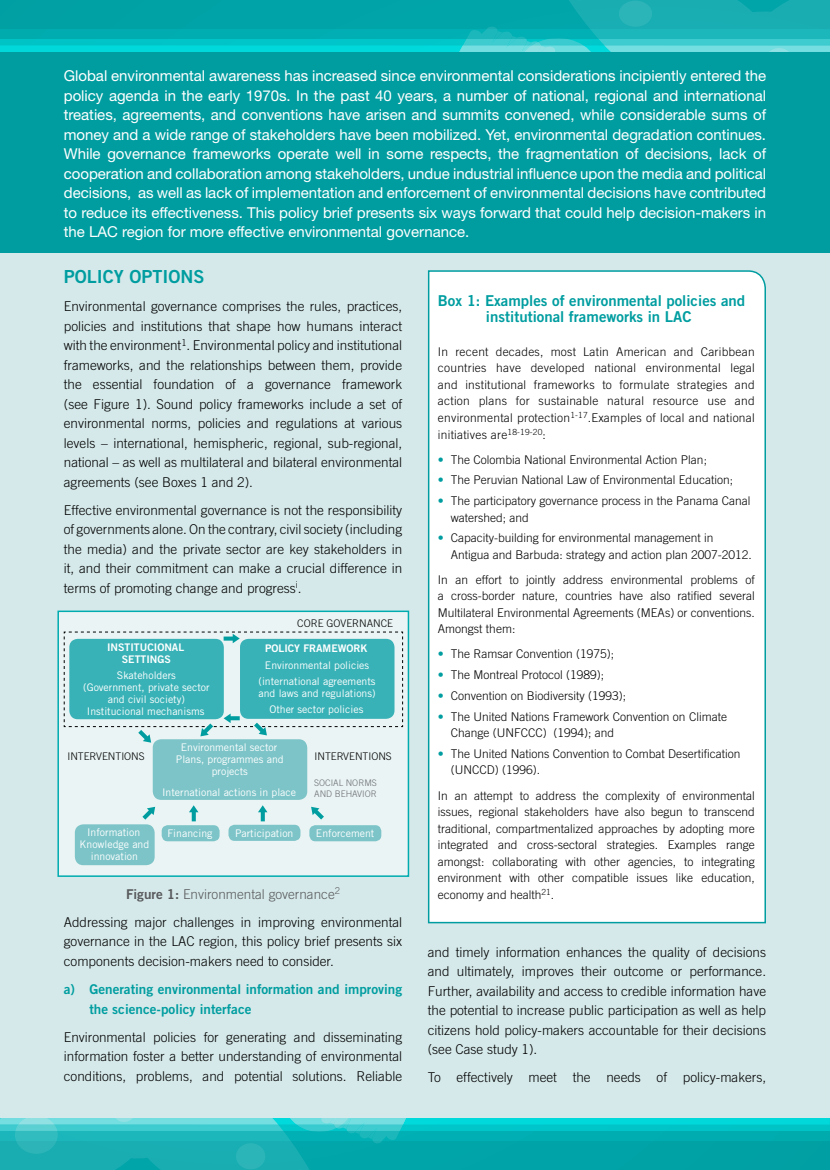
<style>
.page{position:relative;width:830px;height:1170px;background:#fff}
.page>*{position:absolute;margin:0;border:0;box-sizing:border-box;transform-origin:0 0}
.t1{font:18px "Trade Gothic LT Std Bd 2";color:#009da0}
.t2{font:15px/19.5px "Helvetica Neue LT Std";color:#fff;text-align:justify}
.t3{font:15px/16.5px "Trade Gothic LT Std Bd 2";color:#009da0;text-align:center}
.t4{font:300 13.5px/19.5px "Trade Gothic LT Std";color:#000;text-align:justify}
.t5{font:13.5px/19.5px "Trade Gothic LT Std Bd 2";color:#009da0}
.t6{font:300 13.5px "Trade Gothic LT Std";color:#58595b}
.t7{font:300 12px/16.5px "Trade Gothic LT Std";color:#000}
.t8{font:10.5px/12px "Trade Gothic LT Std";color:#fff;text-align:center}
.t9{font:300 10.5px "Trade Gothic LT Std";color:#000}
.t10{font:10.5px/12px "Trade Gothic LT Std Bd 2";color:#fff;text-align:center}
.t11{font:300 9.45px "Trade Gothic LT Std";color:#58595b}
.t12{font:300 9px/10.8px "Trade Gothic LT Std";color:#6d6e71}
.s1{font-family:"Trade Gothic LT Std Bd 2";font-weight:400;color:#009da0}
.s2{font-family:"Trade Gothic LT Std Bd 2";font-weight:400}
</style>
<div class="page">
<div style="left:0;top:179px;width:829px;height:939px;background:#d6e9ea"></div>
<div style="left:0;top:0;width:829px;height:252px;background:#009da0"></div>
<svg style="left:0;top:1140px;width:829px;height:30px;background:#09a7ab"></svg>
<svg style="left:0;top:1118px;width:829px;height:22px;background:#1dc4c7"></svg>
<svg style="left:0;top:0;width:829px;height:52px"></svg>
<svg style="left:0;top:30px;width:829px;height:21px;background:#18c2c6"></svg>
<div style="left:427px;top:270px;width:339px;height:654px;background:#fff"></div>
<div style="left:57px;top:610px;width:352px;height:266px;background:#eaf4f4;border:2px solid #00abaf"></div>
<div style="left:153px;top:739px;width:154px;height:60px;background:#7cc4c8;border-radius:9px"></div>
<div style="left:75px;top:824px;width:79px;height:41px;background:#7cc4c8;border-radius:9px"></div>
<div style="left:162px;top:825px;width:57px;height:16px;background:#7cc4c8;border-radius:6px"></div>
<div style="left:228px;top:824px;width:72px;height:16px;background:#7cc4c8;border-radius:6px"></div>
<div style="left:309px;top:825px;width:72px;height:16px;background:#7cc4c8;border-radius:6px"></div>
<svg style="left:258px;top:805px;width:9px;height:16px"></svg>
<svg style="left:189px;top:805px;width:9px;height:16px"></svg>
<svg style="left:311px;top:806px;width:13px;height:13px"></svg>
<svg style="left:142px;top:806px;width:13px;height:13px"></svg>
<svg style="left:63px;top:631px;width:340px;height:111px"></svg>
<p class="t2" style="left:64px;top:66px;width:703px">Global environmental awareness has increased since environmental considerations incipiently entered the policy agenda in the early 1970s. In the past 40 years, a number of national, regional and international treaties, agreements, and conventions have arisen and summits convened, while considerable sums of money and a wide range of stakeholders have been mobilized. Yet, environmental degradation continues.<br>While governance frameworks operate well in some respects, the fragmentation of decisions, lack of cooperation and collaboration among stakeholders, undue industrial influence upon the media and political decisions, as well as lack of implementation and enforcement of environmental decisions have contributed to reduce its effectiveness. This policy brief presents six ways forward that could help decision-makers in the LAC region for more effective environmental governance.</p>
<h1 class="t1" style="left:64px;top:266px;width:142px">Policy optionS</h1>
<p class="t4" style="left:64px;top:296px;width:340px">Environmental governance comprises the rules, practices, policies and institutions that shape how humans interact with the environment<sup>1</sup>. Environmental policy and institutional frameworks, and the relationships between them, provide the essential foundation of a governance framework (see Figure 1). Sound policy frameworks include a set of environmental norms, policies and regulations at various levels – international, hemispheric, regional, sub-regional, national – as well as multilateral and bilateral environmental agreements (see Boxes 1 and 2).</p>
<p class="t4" style="left:64px;top:500px;width:340px">Effective environmental governance is not the responsibility of governments alone. On the contrary, civil society (including the media) and the private sector are key stakeholders in it, and their commitment can make a crucial difference in terms of promoting change and progress<sup>i</sup>.</p>
<p class="t3" style="left:437px;top:292px;width:309px">Box 1: Examples of environmental policies and institutional frameworks in LAC</p>
<p class="t7" style="left:437px;top:343px;width:318px;text-align:justify">In recent decades, most Latin American and Caribbean countries have developed national environmental legal and institutional frameworks to formulate strategies and action plans for sustainable natural resource use and environmental protection<sup>1-17</sup>.Examples of local and national initiatives are<sup>18-19-20</sup>:</p>
<p class="t7" style="left:437px;top:451px;width:270px"><span class="s1">•</span> The Colombia National Environmental Action Plan;</p>
<p class="t7" style="left:437px;top:471px;width:296px"><span class="s1">•</span> The Peruvian National Law of Environmental Education;</p>
<p class="t7" style="left:450px;top:492px;width:301px;text-indent:-13px"><span class="s1">•</span> The participatory governance process in the Panama Canal watershed; and</p>
<p class="t7" style="left:450px;top:529px;width:302px;text-indent:-13px"><span class="s1">•</span> Capacity-building for environmental management in<br>Antigua and Barbuda: strategy and action plan 2007-2012.</p>
<p class="t7" style="left:437px;top:571px;width:318px;text-align:justify">In an effort to jointly address environmental problems of a cross-border nature, countries have also ratified several Multilateral Environmental Agreements (MEAs) or conventions.<br>Amongst them:</p>
<p class="t7" style="left:437px;top:645px;width:178px"><span class="s1">•</span> The Ramsar Convention (1975);</p>
<p class="t7" style="left:437px;top:666px;width:168px"><span class="s1">•</span> The Montreal Protocol (1989);</p>
<p class="t7" style="left:437px;top:687px;width:190px"><span class="s1">•</span> Convention on Biodiversity (1993);</p>
<p class="t7" style="left:450px;top:708px;width:278px;text-indent:-13px"><span class="s1">•</span> The United Nations Framework Convention on Climate<br>Change (UNFCCC) (1994); and</p>
<p class="t7" style="left:450px;top:745px;width:291px;text-indent:-13px"><span class="s1">•</span> The United Nations Convention to Combat Desertification (UNCCD) (1996).</p>
<p class="t7" style="left:437px;top:786px;width:318px;text-align:justify">In an attempt to address the complexity of environmental issues, regional stakeholders have also begun to transcend traditional, compartmentalized approaches by adopting more integrated and cross-sectoral strategies. Examples range amongst: collaborating with other agencies, to integrating environment with other compatible issues like education, economy and health<sup>21</sup>.</p>
<p class="t9" style="left:297px;top:617px;width:97px">CORE GOVERNANCE</p>
<p class="t10" style="left:107px;top:640px;width:77px">INSTITUCIONAL<br>SETTINGS</p>
<p class="t8" style="left:83px;top:669px;width:128px">Skateholders<br>(Government, private sector and civil society)<br>Institucional mechanisms</p>
<p class="t10" style="left:265px;top:642px;width:104px">POLICY FRAMEWORK</p>
<p class="t8" style="left:258px;top:656px;width:118px;line-height:16.2px">Environmental policies (international agreements</p>
<p class="t8" style="left:258px;top:684px;width:118px;line-height:16.2px">and laws and regulations)<br>Other sector policies</p>
<p class="t8" style="left:176px;top:741px;width:109px">Environmental sector<br>Plans, programmes and projects</p>
<p class="t8" style="left:162px;top:785px;width:135px">International actions in place</p>
<p class="t9" style="left:314px;top:749px;width:79px">INTERVENTIONS</p>
<p class="t12" style="left:314px;top:777px;width:64px">SOCIAL NORMS<br>AND BEHAVIOR</p>
<p class="t9" style="left:67px;top:749px;width:79px">INTERVENTIONS</p>
<p class="t8" style="left:79px;top:826px;width:71px">Information<br>Knowledge and innovation</p>
<p class="t8" style="left:167px;top:827px;width:46px">Financing</p>
<p class="t8" style="left:235px;top:826px;width:60px">Participation</p>
<p class="t8" style="left:316px;top:827px;width:60px">Enforcement</p>
<p class="t6" style="left:126px;top:886px;width:210px"><span class="s2">Figure 1:</span> Environmental governance</p>
<p class="t11" style="left:334px;top:885px;width:7px">2</p>
<p class="t4" style="left:64px;top:912px;width:340px">Addressing major challenges in improving environmental governance in the LAC region, this policy brief presents six components decision-makers need to consider.</p>
<p class="t5" style="left:89px;top:979px;width:314px;text-indent:-26px">a) Generating environmental information and improving the science-policy interface</p>
<p class="t4" style="left:64px;top:1026px;width:340px">Environmental policies for generating and disseminating information foster a better understanding of environmental conditions, problems, and potential solutions. Reliable</p>
<p class="t4" style="left:427px;top:941px;width:340px">and timely information enhances the quality of decisions and ultimately, improves their outcome or performance.<br>Further, availability and access to credible information have the potential to increase public participation as well as help citizens hold policy-makers accountable for their decisions (see Case study 1).</p>
<p class="t4" style="left:427px;top:1067px;width:340px">To effectively meet the needs of policy-makers,</p>
</div>
